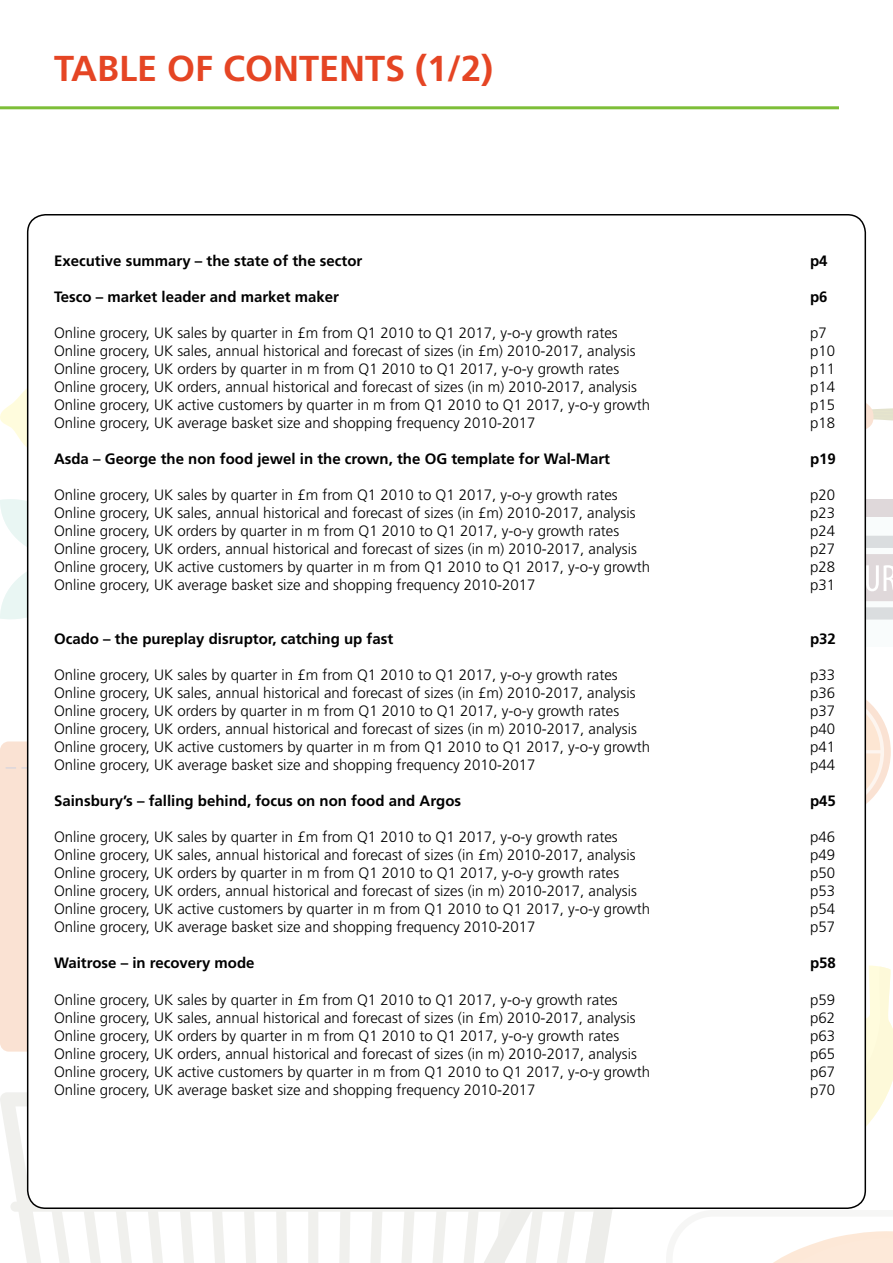
<style>
.page{position:relative;width:893px;height:1263px;background:#fff}
.page>*{position:absolute;margin:0;border:0;box-sizing:border-box;transform-origin:0 0}
.t1{font:700 36px "Frutiger LT Std";color:#e54524}
.t2{font:300 15px "Frutiger LT Std";color:#000}
.t3{font:700 15px "Frutiger LT Std";color:#000}
</style>
<div class="page">
<svg style="left:0;top:495px;width:27px;height:128px"></svg>
<svg style="left:0;top:741px;width:293px;height:310px;background:#e8d2c4"></svg>
<svg style="left:6px;top:767px;width:21px;height:2px"></svg>
<svg style="left:0;top:1092px;width:35px;height:171px"></svg>
<svg style="left:276px;top:1212px;width:11px;height:51px"></svg>
<svg style="left:35px;top:1212px;width:221px;height:51px"></svg>
<svg style="left:308px;top:1212px;width:10px;height:51px"></svg>
<svg style="left:10px;top:1201px;width:603px;height:11px"></svg>
<svg style="left:866px;top:692px;width:17px;height:120px"></svg>
<svg style="left:866px;top:388px;width:27px;height:53px"></svg>
<svg style="left:782px;top:499px;width:111px;height:17px"></svg>
<svg style="left:866px;top:513px;width:27px;height:134px"></svg>
<svg style="left:339px;top:994px;width:554px;height:269px"></svg>
<svg style="left:0;top:370px;width:27px;height:96px"></svg>
<hr style="left:0;top:106px;width:839px;height:3px;background:#7dbe38">
<div style="left:28px;top:215px;width:837px;height:993px;background:#fff;border-radius:18px"></div>
<h1 class="t1" style="left:54px;top:47px;width:441px">TABLE OF CONTENTS (1/2)</h1>
<p class="t3" style="left:54px;top:252px;width:310px">Executive summary – the state of the sector</p>
<p class="t3" style="left:810px;top:252px;width:19px">p4</p>
<p class="t3" style="left:54px;top:288px;width:287px">Tesco – market leader and market maker</p>
<p class="t3" style="left:810px;top:288px;width:19px">p6</p>
<p class="t2" style="left:54px;top:325px;width:565px">Online grocery, UK sales by quarter in £m from Q1 2010 to Q1 2017, y-o-y growth rates</p>
<p class="t2" style="left:810px;top:325px;width:18px">p7</p>
<p class="t2" style="left:54px;top:343px;width:583px">Online grocery, UK sales, annual historical and forecast of sizes (in £m) 2010-2017, analysis</p>
<p class="t2" style="left:810px;top:343px;width:27px">p10</p>
<p class="t2" style="left:54px;top:361px;width:567px">Online grocery, UK orders by quarter in m from Q1 2010 to Q1 2017, y-o-y growth rates</p>
<p class="t2" style="left:810px;top:361px;width:27px">p11</p>
<p class="t2" style="left:54px;top:379px;width:584px">Online grocery, UK orders, annual historical and forecast of sizes (in m) 2010-2017, analysis</p>
<p class="t2" style="left:810px;top:379px;width:27px">p14</p>
<p class="t2" style="left:54px;top:397px;width:598px">Online grocery, UK active customers by quarter in m from Q1 2010 to Q1 2017, y-o-y growth</p>
<p class="t2" style="left:810px;top:397px;width:27px">p15</p>
<p class="t2" style="left:54px;top:415px;width:483px">Online grocery, UK average basket size and shopping frequency 2010-2017</p>
<p class="t2" style="left:810px;top:415px;width:27px">p18</p>
<p class="t3" style="left:54px;top:450px;width:557px">Asda – George the non food jewel in the crown, the OG template for Wal-Mart</p>
<p class="t3" style="left:810px;top:450px;width:27px">p19</p>
<p class="t2" style="left:54px;top:487px;width:565px">Online grocery, UK sales by quarter in £m from Q1 2010 to Q1 2017, y-o-y growth rates</p>
<p class="t2" style="left:810px;top:487px;width:27px">p20</p>
<p class="t2" style="left:54px;top:505px;width:583px">Online grocery, UK sales, annual historical and forecast of sizes (in £m) 2010-2017, analysis</p>
<p class="t2" style="left:810px;top:505px;width:27px">p23</p>
<p class="t2" style="left:54px;top:523px;width:567px">Online grocery, UK orders by quarter in m from Q1 2010 to Q1 2017, y-o-y growth rates</p>
<p class="t2" style="left:810px;top:523px;width:27px">p24</p>
<p class="t2" style="left:54px;top:541px;width:584px">Online grocery, UK orders, annual historical and forecast of sizes (in m) 2010-2017, analysis</p>
<p class="t2" style="left:810px;top:541px;width:27px">p27</p>
<p class="t2" style="left:54px;top:559px;width:598px">Online grocery, UK active customers by quarter in m from Q1 2010 to Q1 2017, y-o-y growth</p>
<p class="t2" style="left:810px;top:559px;width:27px">p28</p>
<p class="t2" style="left:54px;top:577px;width:483px">Online grocery, UK average basket size and shopping frequency 2010-2017</p>
<p class="t2" style="left:810px;top:577px;width:27px">p31</p>
<p class="t3" style="left:54px;top:630px;width:341px">Ocado – the pureplay disruptor, catching up fast</p>
<p class="t3" style="left:810px;top:630px;width:27px">p32</p>
<p class="t2" style="left:54px;top:667px;width:565px">Online grocery, UK sales by quarter in £m from Q1 2010 to Q1 2017, y-o-y growth rates</p>
<p class="t2" style="left:810px;top:667px;width:27px">p33</p>
<p class="t2" style="left:54px;top:685px;width:583px">Online grocery, UK sales, annual historical and forecast of sizes (in £m) 2010-2017, analysis</p>
<p class="t2" style="left:810px;top:685px;width:27px">p36</p>
<p class="t2" style="left:54px;top:703px;width:567px">Online grocery, UK orders by quarter in m from Q1 2010 to Q1 2017, y-o-y growth rates</p>
<p class="t2" style="left:810px;top:703px;width:27px">p37</p>
<p class="t2" style="left:54px;top:721px;width:584px">Online grocery, UK orders, annual historical and forecast of sizes (in m) 2010-2017, analysis</p>
<p class="t2" style="left:810px;top:721px;width:27px">p40</p>
<p class="t2" style="left:54px;top:739px;width:598px">Online grocery, UK active customers by quarter in m from Q1 2010 to Q1 2017, y-o-y growth</p>
<p class="t2" style="left:810px;top:739px;width:27px">p41</p>
<p class="t2" style="left:54px;top:757px;width:483px">Online grocery, UK average basket size and shopping frequency 2010-2017</p>
<p class="t2" style="left:810px;top:757px;width:27px">p44</p>
<p class="t3" style="left:54px;top:792px;width:409px">Sainsbury’s – falling behind, focus on non food and Argos</p>
<p class="t3" style="left:810px;top:792px;width:27px">p45</p>
<p class="t2" style="left:54px;top:829px;width:565px">Online grocery, UK sales by quarter in £m from Q1 2010 to Q1 2017, y-o-y growth rates</p>
<p class="t2" style="left:810px;top:829px;width:27px">p46</p>
<p class="t2" style="left:54px;top:847px;width:583px">Online grocery, UK sales, annual historical and forecast of sizes (in £m) 2010-2017, analysis</p>
<p class="t2" style="left:810px;top:847px;width:27px">p49</p>
<p class="t2" style="left:54px;top:865px;width:567px">Online grocery, UK orders by quarter in m from Q1 2010 to Q1 2017, y-o-y growth rates</p>
<p class="t2" style="left:810px;top:865px;width:27px">p50</p>
<p class="t2" style="left:54px;top:883px;width:584px">Online grocery, UK orders, annual historical and forecast of sizes (in m) 2010-2017, analysis</p>
<p class="t2" style="left:810px;top:883px;width:27px">p53</p>
<p class="t2" style="left:54px;top:901px;width:598px">Online grocery, UK active customers by quarter in m from Q1 2010 to Q1 2017, y-o-y growth</p>
<p class="t2" style="left:810px;top:901px;width:27px">p54</p>
<p class="t2" style="left:54px;top:919px;width:483px">Online grocery, UK average basket size and shopping frequency 2010-2017</p>
<p class="t2" style="left:810px;top:919px;width:27px">p57</p>
<p class="t3" style="left:54px;top:954px;width:202px">Waitrose – in recovery mode</p>
<p class="t3" style="left:810px;top:954px;width:27px">p58</p>
<p class="t2" style="left:54px;top:991px;width:565px">Online grocery, UK sales by quarter in £m from Q1 2010 to Q1 2017, y-o-y growth rates</p>
<p class="t2" style="left:810px;top:991px;width:27px">p59</p>
<p class="t2" style="left:54px;top:1009px;width:583px">Online grocery, UK sales, annual historical and forecast of sizes (in £m) 2010-2017, analysis</p>
<p class="t2" style="left:810px;top:1009px;width:27px">p62</p>
<p class="t2" style="left:54px;top:1027px;width:567px">Online grocery, UK orders by quarter in m from Q1 2010 to Q1 2017, y-o-y growth rates</p>
<p class="t2" style="left:810px;top:1027px;width:27px">p63</p>
<p class="t2" style="left:54px;top:1045px;width:584px">Online grocery, UK orders, annual historical and forecast of sizes (in m) 2010-2017, analysis</p>
<p class="t2" style="left:810px;top:1045px;width:27px">p65</p>
<p class="t2" style="left:54px;top:1063px;width:598px">Online grocery, UK active customers by quarter in m from Q1 2010 to Q1 2017, y-o-y growth</p>
<p class="t2" style="left:810px;top:1063px;width:27px">p67</p>
<p class="t2" style="left:54px;top:1081px;width:483px">Online grocery, UK average basket size and shopping frequency 2010-2017</p>
<p class="t2" style="left:810px;top:1081px;width:27px">p70</p>
</div>
